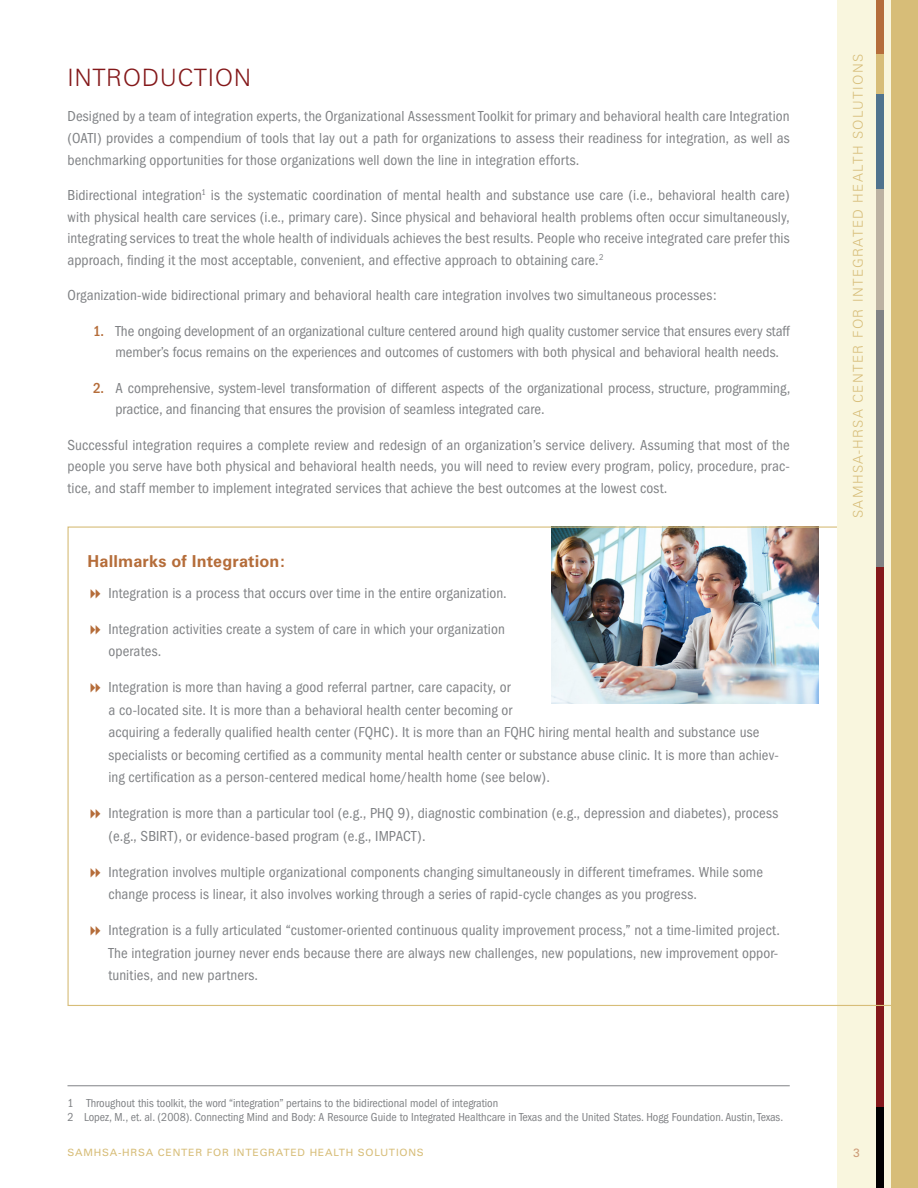
<style>
.page{position:relative;width:918px;height:1188px;background:#fff}
.page>*{position:absolute;margin:0;border:0;box-sizing:border-box;transform-origin:0 0}
.t1{font:300 24px "Zurich BT";letter-spacing:.025em;color:#84181a}
.body{font:700 16.5px "Zurich BT";letter-spacing:.01em;color:#b56d3a}
.body-2{font:condensed 15px/21.8px "Franklin Gothic";letter-spacing:.005em;color:#808285}
.t2{font:300 13.5px "Zurich BT";letter-spacing:.1em;color:#d7bd78}
.t3{font:condensed 12px "Franklin Gothic";color:#808285}
.t4{font:12px "Zurich BT";color:#ce9d78}
.t5{font:10.05px "Zurich BT";letter-spacing:.075em;color:#d7bd78;scale:1.04 1}
.s1{font-weight:500;color:#b56d3a}
</style>
<div class="page">
<div style="left:837px;top:0;width:81px;height:1188px;background:#f9f6de"></div>
<div style="left:891px;top:0;width:27px;height:1188px;background:#d7bd78"></div>
<div style="left:877px;top:567px;width:7px;height:540px;background:#84181a"></div>
<div style="left:877px;top:1107px;width:7px;height:81px;background:#000"></div>
<div style="left:877px;top:0;width:7px;height:54px;background:#b56d3a"></div>
<div style="left:877px;top:54px;width:7px;height:40px;background:#d7bd78"></div>
<div style="left:877px;top:94px;width:7px;height:95px;background:#50738e"></div>
<div style="left:877px;top:189px;width:7px;height:121px;background:#bbb2a2"></div>
<div style="left:877px;top:310px;width:7px;height:257px;background:#808285"></div>
<svg style="left:67px;top:526px;width:824px;height:481px"></svg>
<hr style="left:68px;top:1085px;width:722px;height:1px;background:#808285">
<svg style="left:91px;top:589px;width:9px;height:9px"></svg>
<svg style="left:91px;top:625px;width:9px;height:9px"></svg>
<svg style="left:91px;top:683px;width:9px;height:10px"></svg>
<svg style="left:91px;top:809px;width:9px;height:10px"></svg>
<svg style="left:91px;top:868px;width:9px;height:9px"></svg>
<svg style="left:91px;top:926px;width:9px;height:10px"></svg>
<p class="t1" style="left:68px;top:63px;width:185px">INTRODUCTION</p>
<p class="body-2" style="left:68px;top:105px;width:724px;text-align:justify">Designed by a team of integration experts, the Organizational Assessment Toolkit for primary and behavioral health care Integration (OATI) provides a compendium of tools that lay out a path for organizations to assess their readiness for integration, as well as benchmarking opportunities for those organizations well down the line in integration efforts.</p>
<p class="body-2" style="left:68px;top:184px;width:724px;text-align:justify">Bidirectional integration<sup>1</sup> is the systematic coordination of mental health and substance use care (i.e., behavioral health care) with physical health care services (i.e., primary care). Since physical and behavioral health problems often occur simultaneously, integrating services to treat the whole health of individuals achieves the best results. People who receive integrated care prefer this approach, finding it the most acceptable, convenient, and effective approach to obtaining care.<sup>2</sup></p>
<p class="body-2" style="left:68px;top:285px;width:651px">Organization-wide bidirectional primary and behavioral health care integration involves two simultaneous processes:</p>
<p class="body-2" style="left:116px;top:320px;width:676px;text-indent:-22px"><span class="s1">1.</span> The ongoing development of an organizational culture centered around high quality customer service that ensures every staff member’s focus remains on the experiences and outcomes of customers with both physical and behavioral health needs.</p>
<p class="body-2" style="left:116px;top:377px;width:677px;text-indent:-22px"><span class="s1">2.</span> A comprehensive, system-level transformation of different aspects of the organizational process, structure, programming, practice, and financing that ensures the provision of seamless integrated care.</p>
<p class="body-2" style="left:68px;top:434px;width:724px;text-align:justify">Successful integration requires a complete review and redesign of an organization’s service delivery. Assuming that most of the people you serve have both physical and behavioral health needs, you will need to review every program, policy, procedure, prac&shy;tice, and staff member to implement integrated services that achieve the best outcomes at the lowest cost.</p>
<p class="body" style="left:87px;top:551px;width:200px">Hallmarks of Integration:</p>
<p class="body-2" style="left:108px;top:582px;width:400px">Integration is a process that occurs over time in the entire organization.</p>
<p class="body-2" style="left:108px;top:618px;width:398px;line-height:22.5px">Integration activities create a system of care in which your organization operates.</p>
<p class="body-2" style="left:108px;top:676px;width:672px;line-height:22.5px">Integration is more than having a good referral partner, care capacity, or<br>a co-located site. It is more than a behavioral health center becoming or<br>acquiring a federally qualified health center (FQHC). It is more than an FQHC hiring mental health and substance use specialists or becoming certified as a community mental health center or substance abuse clinic. It is more than achiev&shy;ing certification as a person-centered medical home/health home (see below).</p>
<p class="body-2" style="left:108px;top:802px;width:671px;line-height:22.5px">Integration is more than a particular tool (e.g., PHQ 9), diagnostic combination (e.g., depression and diabetes), process (e.g., SBIRT), or evidence-based program (e.g., IMPACT).</p>
<p class="body-2" style="left:108px;top:861px;width:656px;line-height:22.5px">Integration involves multiple organizational components changing simultaneously in different timeframes. While some change process is linear, it also involves working through a series of rapid-cycle changes as you progress.</p>
<p class="body-2" style="left:108px;top:919px;width:673px;line-height:22.5px;text-align:justify">Integration is a fully articulated “customer-oriented continuous quality improvement process,” not a time-limited project.<br>The integration journey never ends because there are always new challenges, new populations, new improvement oppor&shy;tunities, and new partners.</p>
<p class="t3" style="left:68px;top:1096px;width:432px">1 Throughout this toolkit, the word “integration” pertains to the bidirectional model of integration</p>
<p class="t3" style="left:68px;top:1110px;width:717px">2 Lopez, M., et. al. (2008). Connecting Mind and Body: A Resource Guide to Integrated Healthcare in Texas and the United States. Hogg Foundation. Austin, Texas.</p>
<p class="t2" style="left:850px;top:518px;width:466px;rotate:-90deg">SAMHSA-HRSA CENTER FOR INTEGRATED HEALTH SOLUTIONS</p>
<p class="t5" style="left:68px;top:1146px;width:344px">SAMHSA-HRSA CENTER FOR INTEGRATED HEALTH SOLUTIONS</p>
<p class="t4" style="left:853px;top:1145px;width:8px">3</p>
</div>
